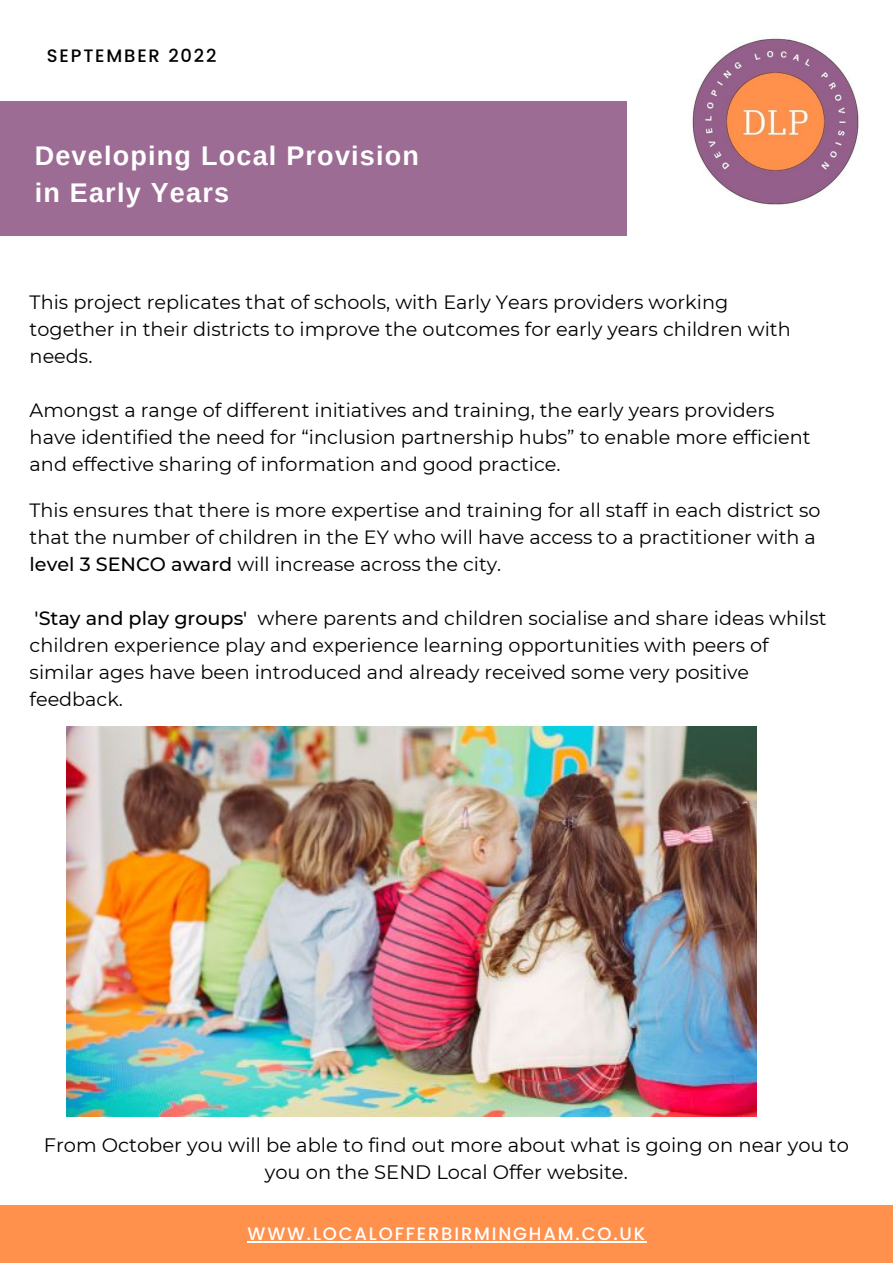
<style>
.page{position:relative;width:893px;height:1264px;background:#fff}
.page>*{position:absolute;margin:0;border:0;box-sizing:border-box;transform-origin:0 0}
.t1{font:700 27px/37px "Arimo";letter-spacing:.045em;color:#fff}
.t2{font:19.5px/27px "Montserrat";color:#000;text-align:center}
.t3{font:19.2px/27px "Montserrat";color:#000}
.t4{font:500 18px "Poppins";letter-spacing:.1em;color:#fff}
.t5{font:500 18px "Poppins";letter-spacing:.1em;color:#000}
.s1{font-weight:500}
</style>
<div class="page">
<div style="left:0;top:101px;width:626px;height:135px;background:#9d6c95"></div>
<div style="left:0;top:1204px;width:892px;height:58px;background:#ff914d"></div>
<img style="left:692px;top:38px;width:167px;height:167px">
<img style="left:67px;top:727px;width:689px;height:389px">
<hr style="left:247px;top:1241px;width:400px;height:1px;background:#fff">
<p class="t5" style="left:47px;top:43px;width:171px">SEPTEMBER 2022</p>
<h1 class="t1" style="left:35px;top:137px;width:386px">Developing Local Provision in Early Years</h1>
<p class="t3" style="left:30px;top:288px;width:762px">This project replicates that of schools, with Early Years providers working together in their districts to improve the outcomes for early years children with needs.</p>
<p class="t3" style="left:30px;top:396px;width:782px">Amongst a range of different initiatives and training, the early years providers have identified the need for “inclusion partnership hubs” to enable more efficient and effective sharing of information and good practice.</p>
<p class="t3" style="left:30px;top:496px;width:792px">This ensures that there is more expertise and training for all staff in each district so that the number of children in the EY who will have access to a practitioner with a <span class="s1">level 3 SENCO award</span> will increase across the city.</p>
<p class="t3" style="left:30px;top:604px;width:798px"><span class="s1">'Stay and play groups'</span> where parents and children socialise and share ideas whilst children experience play and experience learning opportunities with peers of similar ages have been introduced and already received some very positive feedback.</p>
<p class="t2" style="left:44px;top:1131px;width:806px">From October you will be able to find out more about what is going on near you to you on the SEND Local Offer website.</p>
<p class="t4" style="left:247px;top:1221px;width:399px">WWW.LOCALOFFERBIRMINGHAM.CO.UK</p>
</div>
